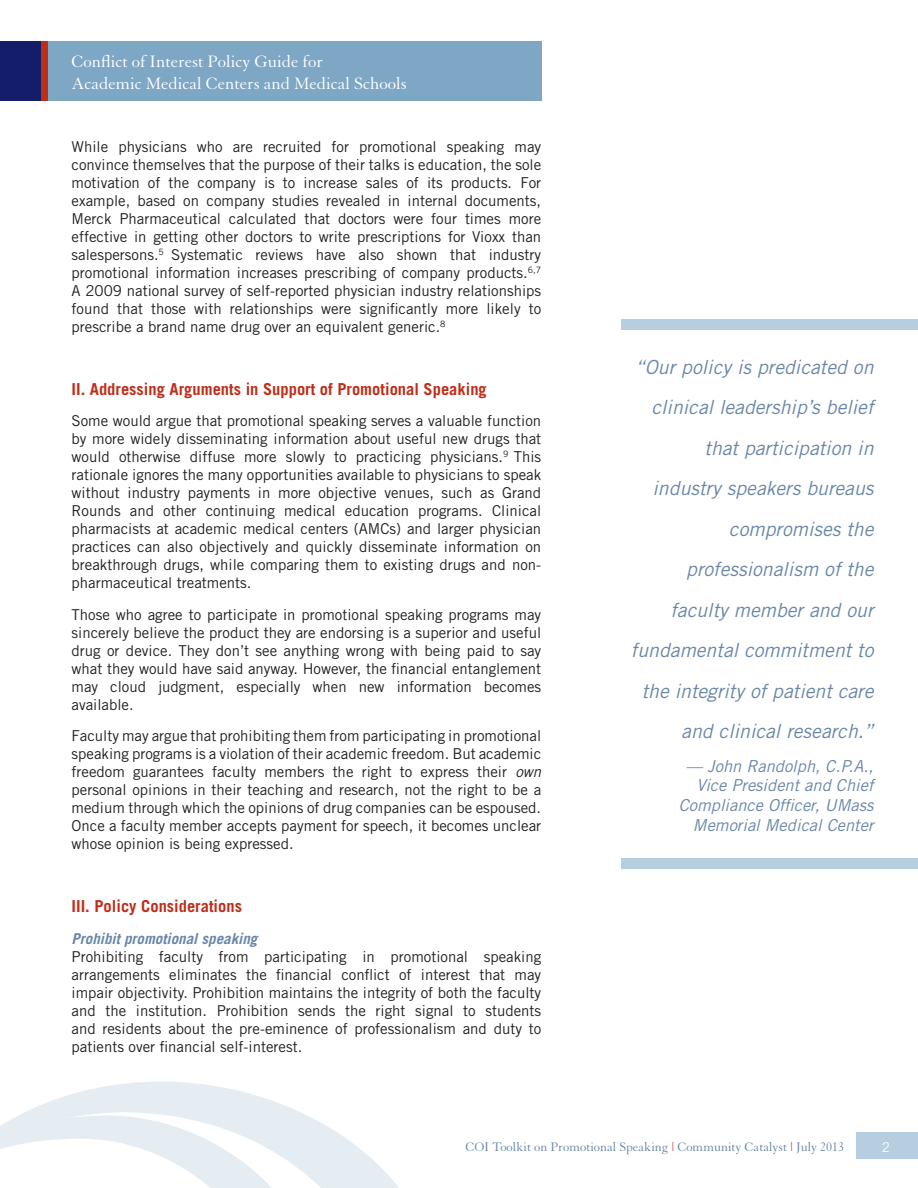
<style>
.page{position:relative;width:918px;height:1188px;background:#fff}
.page>*{position:absolute;margin:0;border:0;box-sizing:border-box;transform-origin:0 0}
.t1{font:italic 19.5px/40.5px "Trade Gothic";color:#6986a8;text-align:right}
.t2{font:18px/21.6px "Granjon";color:#fff}
.t3{font:italic 16.5px/19.8px "Trade Gothic";color:#6986a8;text-align:right}
.t4{font:700 16.5px "Trade Gothic";color:#c02d19}
.t5{font:15px/18px "Trade Gothic";color:#231f20;text-align:justify}
.t6{font:italic 700 15px "Trade Gothic";color:#6986a8}
.t7{font:13.5px "Granjon";color:#6986a8}
.t8{font:13.5px "Trade Gothic";color:#fff}
.s1{font-style:italic}
.s2{color:#c02d19}
</style>
<div class="page">
<div style="left:857px;top:1133px;width:61px;height:26px;background:#b7cee0"></div>
<svg style="left:18px;top:1081px;width:381px;height:107px;fill:#eaf1f5"></svg>
<svg style="left:0;top:1116px;width:314px;height:72px"></svg>
<div style="left:622px;top:320px;width:296px;height:10px;background:#b7cee0"></div>
<div style="left:622px;top:858px;width:296px;height:10px;background:#b7cee0"></div>
<div style="left:0;top:42px;width:541px;height:59px;background:#7ea7c5"></div>
<div style="left:0;top:42px;width:48px;height:59px;background:#c02d19"></div>
<div style="left:0;top:42px;width:40px;height:59px;background:#131d6a"></div>
<p class="t2" style="left:72px;top:51px;width:337px">Conflict of Interest Policy Guide for<br>Academic Medical Centers and Medical Schools</p>
<p class="t5" style="left:72px;top:137px;width:471px">While physicians who are recruited for promotional speaking may convince themselves that the purpose of their talks is education, the sole motivation of the company is to increase sales of its products. For example, based on company studies revealed in internal documents, Merck Pharmaceutical calculated that doctors were four times more effective in getting other doctors to write prescriptions for Vioxx than salespersons.<sup>5</sup> Systematic reviews have also shown that industry promotional information increases prescribing of company products.<sup>6,7<br></sup>A 2009 national survey of self-reported physician industry relationships found that those with relationships were significantly more likely to prescribe a brand name drug over an equivalent generic.<sup>8</sup></p>
<p class="t4" style="left:72px;top:379px;width:417px">II. Addressing Arguments in Support of Promotional Speaking</p>
<p class="t5" style="left:72px;top:412px;width:471px">Some would argue that promotional speaking serves a valuable function by more widely disseminating information about useful new drugs that would otherwise diffuse more slowly to practicing physicians.<sup>9</sup> This rationale ignores the many opportunities available to physicians to speak without industry payments in more objective venues, such as Grand Rounds and other continuing medical education programs. Clinical pharmacists at academic medical centers (AMCs) and larger physician practices can also objectively and quickly disseminate information on breakthrough drugs, while comparing them to existing drugs and non&shy;pharmaceutical treatments.</p>
<p class="t5" style="left:72px;top:605px;width:471px">Those who agree to participate in promotional speaking programs may sincerely believe the product they are endorsing is a superior and useful drug or device. They don’t see anything wrong with being paid to say what they would have said anyway. However, the financial entanglement may cloud judgment, especially when new information becomes available.</p>
<p class="t5" style="left:72px;top:727px;width:471px">Faculty may argue that prohibiting them from participating in promotional speaking programs is a violation of their academic freedom. But academic freedom guarantees faculty members the right to express their <span class="s1">own </span>personal opinions in their teaching and research, not the right to be a medium through which the opinions of drug companies can be espoused.<br>Once a faculty member accepts payment for speech, it becomes unclear whose opinion is being expressed.</p>
<p class="t4" style="left:72px;top:896px;width:172px">III. Policy Considerations</p>
<p class="t6" style="left:72px;top:929px;width:187px">Prohibit promotional speaking</p>
<p class="t5" style="left:72px;top:947px;width:471px">Prohibiting faculty from participating in promotional speaking arrangements eliminates the financial conflict of interest that may impair objectivity. Prohibition maintains the integrity of both the faculty and the institution. Prohibition sends the right signal to students and residents about the pre-eminence of professionalism and duty to patients over financial self-interest.</p>
<p class="t1" style="left:631px;top:346px;width:244px">“Our policy is predicated on clinical leadership’s belief that participation in<br>industry speakers bureaus compromises the professionalism of the faculty member and our fundamental commitment to the integrity of patient care and clinical research.”</p>
<p class="t3" style="left:679px;top:756px;width:196px">— John Randolph, C.P.A.,<br>Vice President and Chief<br>Compliance Officer, UMass<br>Memorial Medical Center</p>
<p class="t7" style="left:465px;top:1140px;width:380px">COI Toolkit on Promotional Speaking <span class="s2">|</span> Community Catalyst <span class="s2">|</span> July 2013</p>
<p class="t8" style="left:882px;top:1139px;width:10px">2</p>
</div>
